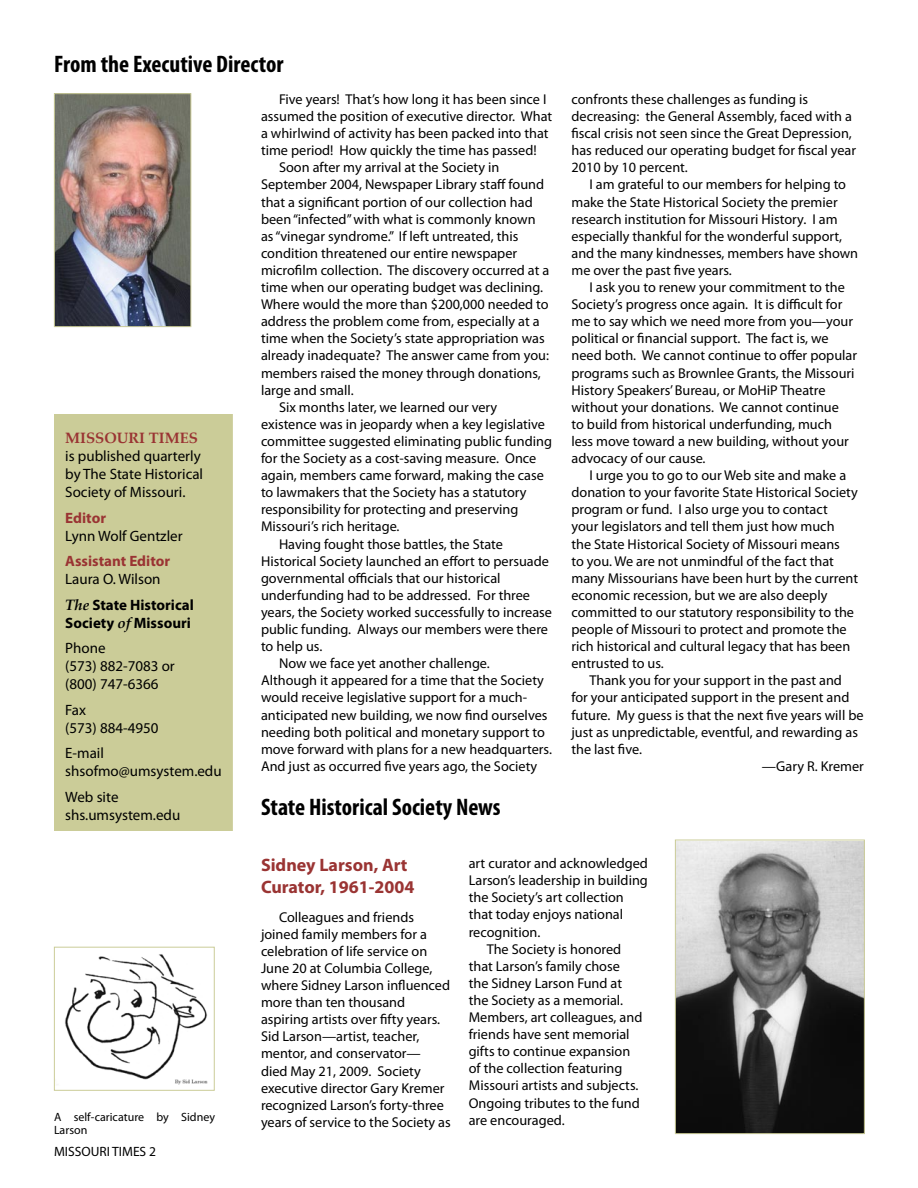
<style>
.page{position:relative;width:918px;height:1188px;background:#fff}
.page>*{position:absolute;margin:0;border:0;box-sizing:border-box;transform-origin:0 0}
.t1{font:700 condensed 24px "Myriad Pro";color:#000}
.t2{font:700 18px/21.6px "Myriad Pro";color:#9a3433}
.t3{font:15px/18px "Myriad Pro";color:#000}
.t4{font:700 15px/25.5px "Myriad Pro";color:#000}
.t5{font:700 15px "Myriad Pro";color:#9a3433}
.t6{font:700 15px "Palatino Linotype";color:#9a3433}
.t7{font:14.25px/17.1px "Myriad Pro";color:#000}
.t8{font:13.5px "Myriad Pro";color:#000}
.t9{font:12px/13.5px "Myriad Pro";color:#000}
.s1{font-weight:400}
.s2{font-family:"Palatino Linotype";font-style:italic}
</style>
<div class="page">
<img style="left:56px;top:95px;width:133px;height:230px">
<div style="left:54px;top:93px;width:137px;height:234px;border:1px solid #cbcc98"></div>
<div style="left:55px;top:415px;width:177px;height:415px;background:#cbcc98"></div>
<div style="left:54px;top:414px;width:179px;height:417px;border:2px solid #cbcc98"></div>
<img style="left:677px;top:842px;width:186px;height:290px">
<div style="left:675px;top:840px;width:190px;height:294px;border:1px solid #cbcc98"></div>
<img style="left:65px;top:954px;width:143px;height:131px">
<div style="left:54px;top:947px;width:161px;height:144px;border:1px solid #cbcc98"></div>
<h1 class="t1" style="left:54px;top:49px;width:231px">From the Executive Director</h1>
<p class="t6" style="left:65px;top:428px;width:134px">MISSOURI TIMES</p>
<p class="t3" style="left:65px;top:447px;width:139px">is published quarterly by The State Historical<br>Society of Missouri.</p>
<p class="t5" style="left:65px;top:508px;width:42px">Editor</p>
<p class="t3" style="left:65px;top:526px;width:119px">Lynn Wolf Gentzler</p>
<p class="t5" style="left:65px;top:551px;width:106px">Assistant Editor</p>
<p class="t4" style="left:65px;top:566px;width:130px"><span class="s1">Laura O. Wilson<br></span><span class="s2">The</span> State Historical</p>
<p class="t4" style="left:65px;top:609px;width:127px">Society <span class="s2">of</span> Missouri<br><span class="s1">Phone</span></p>
<p class="t3" style="left:65px;top:657px;width:111px">(573) 882-7083 or (800) 747-6366</p>
<p class="t3" style="left:65px;top:700px;width:95px">Fax<br>(573) 884-4950</p>
<p class="t3" style="left:65px;top:744px;width:158px">E-mail shsofmo@umsystem.edu</p>
<p class="t3" style="left:65px;top:787px;width:117px">Web site shs.umsystem.edu</p>
<p class="t7" style="left:279px;top:90px;width:269px">Five years! That’s how long it has been since I</p>
<p class="t7" style="left:261px;top:108px;width:293px">assumed the position of executive director. What</p>
<p class="t7" style="left:261px;top:125px;width:289px">a whirlwind of activity has been packed into that</p>
<p class="t7" style="left:261px;top:142px;width:277px">time period! How quickly the time has passed!</p>
<p class="t7" style="left:279px;top:159px;width:222px">Soon after my arrival at the Society in</p>
<p class="t7" style="left:261px;top:176px;width:285px">September 2004, Newspaper Library staff found</p>
<p class="t7" style="left:261px;top:193px;width:273px">that a significant portion of our collection had</p>
<p class="t7" style="left:261px;top:210px;width:276px">been “infected” with what is commonly known</p>
<p class="t7" style="left:261px;top:227px;width:259px">as “vinegar syndrome.” If left untreated, this</p>
<p class="t7" style="left:261px;top:244px;width:258px">condition threatened our entire newspaper</p>
<p class="t7" style="left:261px;top:261px;width:290px">microfilm collection. The discovery occurred at a</p>
<p class="t7" style="left:261px;top:279px;width:284px">time when our operating budget was declining.</p>
<p class="t7" style="left:261px;top:296px;width:289px">Where would the more than $200,000 needed to</p>
<p class="t7" style="left:261px;top:313px;width:280px">address the problem come from, especially at a</p>
<p class="t7" style="left:261px;top:330px;width:285px">time when the Society’s state appropriation was</p>
<p class="t7" style="left:261px;top:347px;width:290px">already inadequate? The answer came from you:</p>
<p class="t7" style="left:261px;top:364px;width:281px">members raised the money through donations,</p>
<p class="t7" style="left:261px;top:381px;width:94px">large and small.</p>
<p class="t7" style="left:279px;top:398px;width:220px">Six months later, we learned our very</p>
<p class="t7" style="left:261px;top:415px;width:286px">existence was in jeopardy when a key legislative</p>
<p class="t7" style="left:261px;top:432px;width:292px">committee suggested eliminating public funding</p>
<p class="t7" style="left:261px;top:450px;width:277px">for the Society as a cost-saving measure. Once</p>
<p class="t7" style="left:261px;top:467px;width:284px">again, members came forward, making the case</p>
<p class="t7" style="left:261px;top:484px;width:267px">to lawmakers that the Society has a statutory</p>
<p class="t7" style="left:261px;top:501px;width:259px">responsibility for protecting and preserving</p>
<p class="t7" style="left:261px;top:518px;width:140px">Missouri’s rich heritage.</p>
<p class="t7" style="left:279px;top:535px;width:225px">Having fought those battles, the State</p>
<p class="t7" style="left:261px;top:552px;width:289px">Historical Society launched an effort to persuade</p>
<p class="t7" style="left:261px;top:569px;width:241px">governmental officials that our historical</p>
<p class="t7" style="left:261px;top:586px;width:271px">underfunding had to be addressed. For three</p>
<p class="t7" style="left:261px;top:603px;width:293px">years, the Society worked successfully to increase</p>
<p class="t7" style="left:261px;top:621px;width:289px">public funding. Always our members were there</p>
<p class="t7" style="left:261px;top:638px;width:63px">to help us.</p>
<p class="t7" style="left:279px;top:655px;width:212px">Now we face yet another challenge.</p>
<p class="t7" style="left:261px;top:672px;width:284px">Although it appeared for a time that the Society</p>
<p class="t7" style="left:261px;top:689px;width:268px">would receive legislative support for a much-</p>
<p class="t7" style="left:261px;top:706px;width:288px">anticipated new building, we now find ourselves</p>
<p class="t7" style="left:261px;top:723px;width:286px">needing both political and monetary support to</p>
<p class="t7" style="left:261px;top:740px;width:293px">move forward with plans for a new headquarters.</p>
<p class="t7" style="left:261px;top:757px;width:278px">And just as occurred five years ago, the Society</p>
<h1 class="t1" style="left:261px;top:792px;width:241px">State Historical Society News</h1>
<p class="t7" style="left:571px;top:90px;width:286px">confronts these challenges as funding is decreasing: the General Assembly, faced with a fiscal crisis not seen since the Great Depression, has reduced our operating budget for fiscal year 2010 by 10 percent.</p>
<p class="t7" style="left:571px;top:176px;width:288px;text-indent:18px">I am grateful to our members for helping to make the State Historical Society the premier research institution for Missouri History. I am especially thankful for the wonderful support, and the many kindnesses, members have shown me over the past five years.</p>
<p class="t7" style="left:571px;top:279px;width:287px;text-indent:18px">I ask you to renew your commitment to the Society’s progress once again. It is difficult for me to say which we need more from you—your political or financial support. The fact is, we need both. We cannot continue to offer popular programs such as Brownlee Grants, the Missouri History Speakers’ Bureau, or MoHiP Theatre without your donations. We cannot continue<br>to build from historical underfunding, much less move toward a new building, without your advocacy of our cause.</p>
<p class="t7" style="left:571px;top:467px;width:288px;text-indent:18px">I urge you to go to our Web site and make a donation to your favorite State Historical Society program or fund. I also urge you to contact your legislators and tell them just how much<br>the State Historical Society of Missouri means<br>to you. We are not unmindful of the fact that many Missourians have been hurt by the current economic recession, but we are also deeply committed to our statutory responsibility to the people of Missouri to protect and promote the rich historical and cultural legacy that has been entrusted to us.</p>
<p class="t7" style="left:589px;top:672px;width:254px">Thank you for your support in the past and</p>
<p class="t7" style="left:571px;top:689px;width:279px">for your anticipated support in the present and</p>
<p class="t7" style="left:571px;top:706px;width:294px">future. My guess is that the next five years will be</p>
<p class="t7" style="left:571px;top:723px;width:288px">just as unpredictable, eventful, and rewarding as</p>
<p class="t7" style="left:571px;top:740px;width:72px">the last five.</p>
<p class="t7" style="left:762px;top:757px;width:104px">—Gary R. Kremer</p>
<p class="t9" style="left:54px;top:1110px;width:163px">A self-caricature by Sidney<br>Larson</p>
<p class="t8" style="left:54px;top:1144px;width:104px">MISSOURI TIMES 2</p>
<p class="t2" style="left:261px;top:854px;width:155px">Sidney Larson, Art<br>Curator, 1961-2004</p>
<p class="t7" style="left:261px;top:908px;width:191px;text-indent:18px">Colleagues and friends joined family members for a celebration of life service on<br>June 20 at Columbia College, where Sidney Larson influenced more than ten thousand aspiring artists over fifty years.<br>Sid Larson—artist, teacher, mentor, and conservator— died May 21, 2009. Society executive director Gary Kremer recognized Larson’s forty-three years of service to the Society as</p>
<p class="t7" style="left:469px;top:855px;width:181px">art curator and acknowledged</p>
<p class="t7" style="left:469px;top:872px;width:181px">Larson’s leadership in building</p>
<p class="t7" style="left:469px;top:889px;width:157px">the Society’s art collection</p>
<p class="t7" style="left:469px;top:906px;width:156px">that today enjoys national</p>
<p class="t7" style="left:469px;top:923px;width:73px">recognition.</p>
<p class="t7" style="left:487px;top:940px;width:136px">The Society is honored</p>
<p class="t7" style="left:469px;top:957px;width:153px">that Larson’s family chose</p>
<p class="t7" style="left:469px;top:974px;width:155px">the Sidney Larson Fund at</p>
<p class="t7" style="left:469px;top:991px;width:156px">the Society as a memorial.</p>
<p class="t7" style="left:469px;top:1008px;width:175px">Members, art colleagues, and</p>
<p class="t7" style="left:469px;top:1026px;width:162px">friends have sent memorial</p>
<p class="t7" style="left:469px;top:1043px;width:163px">gifts to continue expansion</p>
<p class="t7" style="left:469px;top:1060px;width:155px">of the collection featuring</p>
<p class="t7" style="left:469px;top:1077px;width:171px">Missouri artists and subjects.</p>
<p class="t7" style="left:469px;top:1094px;width:173px">Ongoing tributes to the fund</p>
<p class="t7" style="left:469px;top:1111px;width:97px">are encouraged.</p>
</div>
